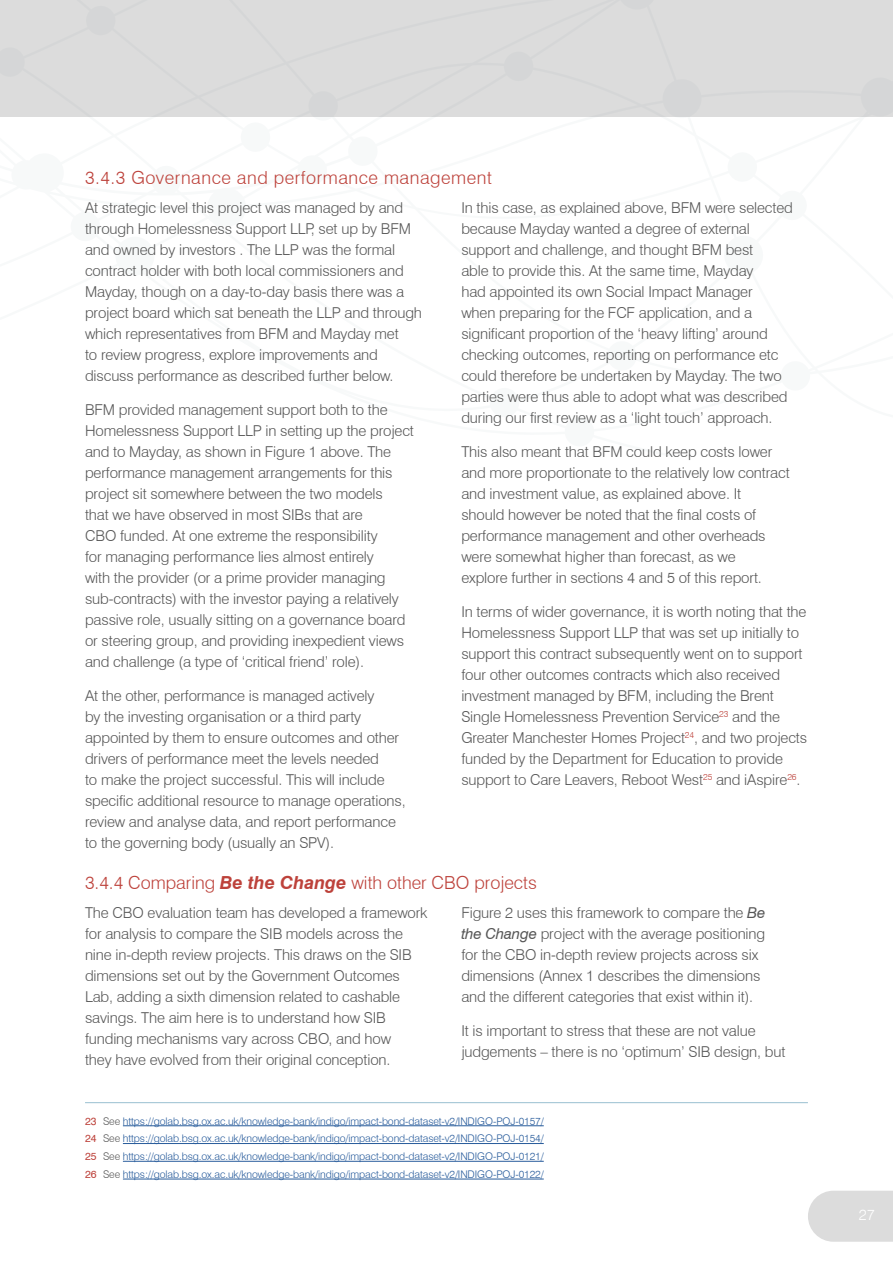
<style>
.page{position:relative;width:893px;height:1263px;background:#fff}
.page>*{position:absolute;margin:0;border:0;box-sizing:border-box;transform-origin:0 0}
.Heading__H3{font:300 18px "Swiss 721 BT";color:#bd423b}
.Heading__H3-2{font:300 18px "Swiss 721 BT";letter-spacing:.03em;color:#bd423b}
.Body_Copy__P{font:300 15px/21px "Swiss 721 BT";letter-spacing:-.01em;color:#575757}
.t1{font:300 15px "Swiss 721 BT";color:#fff}
.Footnote{font:300 10.5px "Swiss 721 BT";letter-spacing:-.01em;color:#275b9b}
.s1{font-weight:700;font-style:italic}
.s2{font-weight:400;font-style:italic}
.s3{font-family:"Swiss 721";font-weight:400;color:#bd423b}
.s4{color:#575757}
</style>
<div class="page">
<div style="left:1px;top:0;width:892px;height:117px;background:#dcdcdc"></div>
<svg style="left:0;top:0;width:1px;height:117px"></svg>
<hr style="left:85px;top:1102px;width:723px;height:1px;background:#99c0d0">
<hr style="left:123px;top:1125px;width:421px;height:1px;background:#275b9b">
<hr style="left:123px;top:1143px;width:421px;height:1px;background:#275b9b">
<hr style="left:123px;top:1161px;width:421px;height:1px;background:#275b9b">
<hr style="left:123px;top:1179px;width:421px;height:1px;background:#275b9b">
<svg style="left:808px;top:1191px;width:85px;height:51px;background:#dedede"></svg>
<p class="Heading__H3-2" style="left:85px;top:166px;width:408px">3.4.3 Governance and performance management</p>
<p class="Body_Copy__P" style="left:85px;top:197px;width:338px">At strategic level this project was managed by and through Homelessness Support LLP, set up by BFM and owned by investors . The LLP was the formal contract holder with both local commissioners and Mayday, though on a day-to-day basis there was a project board which sat beneath the LLP and through which representatives from BFM and Mayday met<br>to review progress, explore improvements and discuss performance as described further below.</p>
<p class="Body_Copy__P" style="left:85px;top:399px;width:330px">BFM provided management support both to the Homelessness Support LLP in setting up the project and to Mayday, as shown in Figure 1 above. The performance management arrangements for this project sit somewhere between the two models<br>that we have observed in most SIBs that are<br>CBO funded. At one extreme the responsibility<br>for managing performance lies almost entirely<br>with the provider (or a prime provider managing sub-contracts) with the investor paying a relatively passive role, usually sitting on a governance board or steering group, and providing inexpedient views and challenge (a type of ‘critical friend’ role).</p>
<p class="Body_Copy__P" style="left:85px;top:685px;width:322px">At the other, performance is managed actively<br>by the investing organisation or a third party appointed by them to ensure outcomes and other drivers of performance meet the levels needed<br>to make the project successful. This will include specific additional resource to manage operations, review and analyse data, and report performance to the governing body (usually an SPV).</p>
<p class="Body_Copy__P" style="left:461px;top:197px;width:333px">In this case, as explained above, BFM were selected because Mayday wanted a degree of external support and challenge, and thought BFM best<br>able to provide this. At the same time, Mayday<br>had appointed its own Social Impact Manager<br>when preparing for the FCF application, and a significant proportion of the ‘heavy lifting’ around checking outcomes, reporting on performance etc could therefore be undertaken by Mayday. The two parties were thus able to adopt what was described during our first review as a ‘light touch’ approach.</p>
<p class="Body_Copy__P" style="left:461px;top:441px;width:330px">This also meant that BFM could keep costs lower and more proportionate to the relatively low contract and investment value, as explained above. It<br>should however be noted that the final costs of performance management and other overheads were somewhat higher than forecast, as we<br>explore further in sections 4 and 5 of this report.</p>
<p class="Body_Copy__P" style="left:461px;top:601px;width:347px">In terms of wider governance, it is worth noting that the Homelessness Support LLP that was set up initially to support this contract subsequently went on to support four other outcomes contracts which also received investment managed by BFM, including the Brent Single Homelessness Prevention Service<sup>23</sup> and the Greater Manchester Homes Project<sup>24</sup>, and two projects funded by the Department for Education to provide support to Care Leavers, Reboot West<sup>25</sup> and iAspire<sup>26</sup>.</p>
<p class="Heading__H3" style="left:85px;top:871px;width:453px">3.4.4 Comparing <span class="s1">Be the Change</span> with other CBO projects</p>
<p class="Body_Copy__P" style="left:85px;top:902px;width:344px">The CBO evaluation team has developed a framework for analysis to compare the SIB models across the nine in-depth review projects. This draws on the SIB dimensions set out by the Government Outcomes Lab, adding a sixth dimension related to cashable savings. The aim here is to understand how SIB funding mechanisms vary across CBO, and how<br>they have evolved from their original conception.</p>
<p class="Body_Copy__P" style="left:461px;top:902px;width:306px">Figure 2 uses this framework to compare the <span class="s2">Be the Change</span> project with the average positioning for the CBO in-depth review projects across six dimensions (Annex 1 describes the dimensions and the different categories that exist within it).</p>
<p class="Body_Copy__P" style="left:461px;top:1020px;width:325px">It is important to stress that these are not value judgements – there is no ‘optimum’ SIB design, but</p>
<p class="Footnote" style="left:85px;top:1114px;width:460px"><span class="s3">23</span> <span class="s4">See</span> https://golab.bsg.ox.ac.uk/knowledge-bank/indigo/impact-bond-dataset-v2/INDIGO-POJ-0157/</p>
<p class="Footnote" style="left:85px;top:1132px;width:460px"><span class="s3">24</span> <span class="s4">See</span> https://golab.bsg.ox.ac.uk/knowledge-bank/indigo/impact-bond-dataset-v2/INDIGO-POJ-0154/</p>
<p class="Footnote" style="left:85px;top:1150px;width:460px"><span class="s3">25</span> <span class="s4">See</span> https://golab.bsg.ox.ac.uk/knowledge-bank/indigo/impact-bond-dataset-v2/INDIGO-POJ-0121/</p>
<p class="Footnote" style="left:85px;top:1168px;width:460px"><span class="s3">26</span> <span class="s4">See</span> https://golab.bsg.ox.ac.uk/knowledge-bank/indigo/impact-bond-dataset-v2/INDIGO-POJ-0122/</p>
<p class="t1" style="left:859px;top:1206px;width:17px">27</p>
</div>
